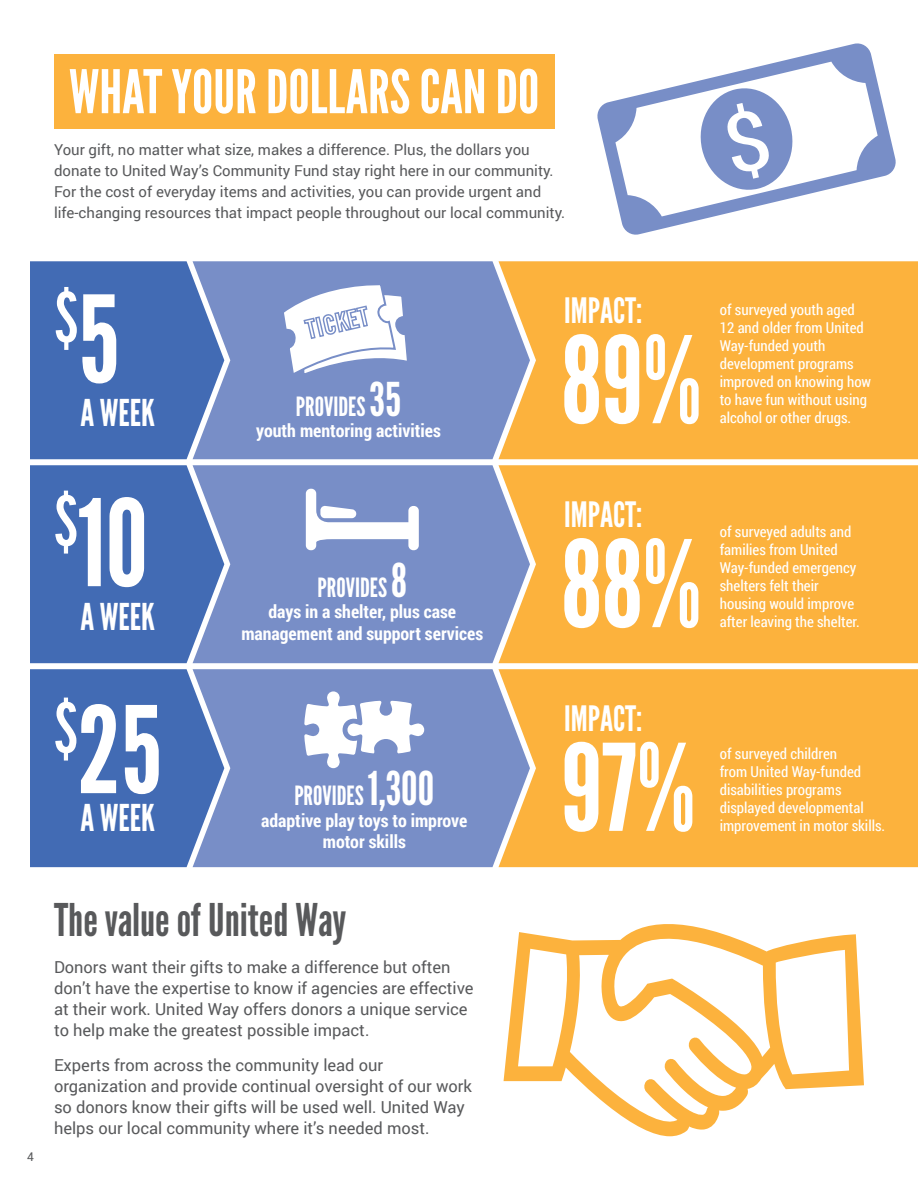
<style>
.page{position:relative;width:918px;height:1188px;background:#fff}
.page>*{position:absolute;margin:0;border:0;box-sizing:border-box;transform-origin:0 0}
.t1{font:120px "League Gothic";color:#fff}
.t2{font:69.9px "League Gothic";color:#fff}
.t3{font:60px "League Gothic";color:#fff}
.t4{font:45px "League Gothic";color:#58595b}
.t5{font:36.9px "League Gothic";color:#fff}
.t6{font:34.95px "League Gothic";color:#fff}
.t7{font:26.4px "League Gothic";color:#fff}
.t8{font:700 18px/21.6px "Roboto Condensed";color:#fff;text-align:center}
.t9{font:16.5px/21px "Roboto";color:#58595b}
.t10{font:15px/18px "Roboto Condensed";color:#fff}
.t11{font:15px/21px "Roboto";color:#58595b}
.t12{font:12px "Roboto";color:#58595b}
.s1{font-size:120px}
.s2{font-size:46.5px}
</style>
<div class="page">
<svg style="left:597px;top:43px;width:299px;height:192px"></svg>
<div style="left:54px;top:54px;width:500px;height:74px;background:#fcb23d"></div>
<svg style="left:504px;top:924px;width:360px;height:212px"></svg>
<div style="left:530px;top:465px;width:388px;height:198px;background:#fcb23d"></div>
<div style="left:530px;top:669px;width:388px;height:198px;background:#fcb23d"></div>
<div style="left:530px;top:261px;width:388px;height:198px;background:#fcb23d"></div>
<svg style="left:224px;top:261px;width:306px;height:198px;background:#8593bf"></svg>
<svg style="left:224px;top:465px;width:306px;height:198px;background:#8192c1"></svg>
<svg style="left:224px;top:669px;width:306px;height:198px;background:#8092c2"></svg>
<svg style="left:30px;top:261px;width:194px;height:198px;background:#4b71b7"></svg>
<svg style="left:30px;top:465px;width:194px;height:198px;background:#4b71b7"></svg>
<svg style="left:30px;top:669px;width:194px;height:198px;background:#4b71b7"></svg>
<svg style="left:281px;top:282px;width:128px;height:170px"></svg>
<svg style="left:306px;top:489px;width:113px;height:61px"></svg>
<svg style="left:304px;top:691px;width:120px;height:77px"></svg>
<h3 class="t3" style="left:69px;top:56px;width:472px">WHAT YOUR DOLLARS CAN DO</h3>
<p class="t11" style="left:54px;top:138px;width:513px">Your gift, no matter what size, makes a difference. Plus, the dollars you donate to United Way’s Community Fund stay right here in our community.<br>For the cost of everyday items and activities, you can provide urgent and life-changing resources that impact people throughout our local community.</p>
<h2 class="t2" style="left:54px;top:276px;width:66px">$<span class="s1">5</span></h2>
<h3 class="t5" style="left:80px;top:391px;width:76px">A WEEK</h3>
<h1 class="t1" style="left:54px;top:472px;width:95px"><sup>$</sup>10</h1>
<h3 class="t5" style="left:80px;top:595px;width:76px">A WEEK</h3>
<h3 class="t7" style="left:296px;top:391px;width:107px">PROVIDES <span class="s2">35</span></h3>
<p class="t8" style="left:256px;top:419px;width:186px">youth mentoring activities</p>
<h3 class="t7" style="left:318px;top:571px;width:91px">PROVIDES <span class="s2">8</span></h3>
<p class="t8" style="left:241px;top:600px;width:243px">days in a shelter, plus case management and support services</p>
<h1 class="t1" style="left:54px;top:679px;width:109px"><sup>$</sup>25</h1>
<h3 class="t5" style="left:80px;top:796px;width:76px">A WEEK</h3>
<h3 class="t7" style="left:294px;top:780px;width:141px">PROVIDES <span class="s2">1,300</span></h3>
<p class="t8" style="left:261px;top:809px;width:208px">adaptive play toys to improve motor skills</p>
<p class="t12" style="left:27px;top:1148px;width:8px">4</p>
<h3 class="t4" style="left:54px;top:893px;width:294px">The value of United Way</h3>
<p class="t9" style="left:54px;top:956px;width:421px">Donors want their gifts to make a difference but often don’t have the expertise to know if agencies are effective at their work. United Way offers donors a unique service to help make the greatest possible impact.</p>
<p class="t9" style="left:54px;top:1054px;width:419px">Experts from across the community lead our organization and provide continual oversight of our work so donors know their gifts will be used well. United Way helps our local community where it’s needed most.</p>
<h3 class="t6" style="left:564px;top:290px;width:80px">IMPACT:</h3>
<h1 class="t1" style="left:561px;top:309px;width:142px">89%</h1>
<p class="t10" style="left:720px;top:300px;width:153px">of surveyed youth aged<br>12 and older from United<br>Way-funded youth development programs improved on knowing how to have fun without using</p>
<p class="t10" style="left:720px;top:408px;width:133px">alcohol or other drugs.</p>
<h3 class="t6" style="left:564px;top:494px;width:80px">IMPACT:</h3>
<h1 class="t1" style="left:561px;top:513px;width:142px">88%</h1>
<p class="t10" style="left:720px;top:522px;width:138px">of surveyed adults and families from United<br>Way-funded emergency shelters felt their housing would improve</p>
<p class="t10" style="left:720px;top:612px;width:142px">after leaving the shelter.</p>
<h3 class="t6" style="left:564px;top:698px;width:80px">IMPACT:</h3>
<h1 class="t1" style="left:561px;top:717px;width:136px">97%</h1>
<p class="t10" style="left:720px;top:744px;width:146px">of surveyed children from United Way-funded disabilities programs displayed developmental</p>
<p class="t10" style="left:720px;top:816px;width:167px">improvement in motor skills.</p>
</div>
